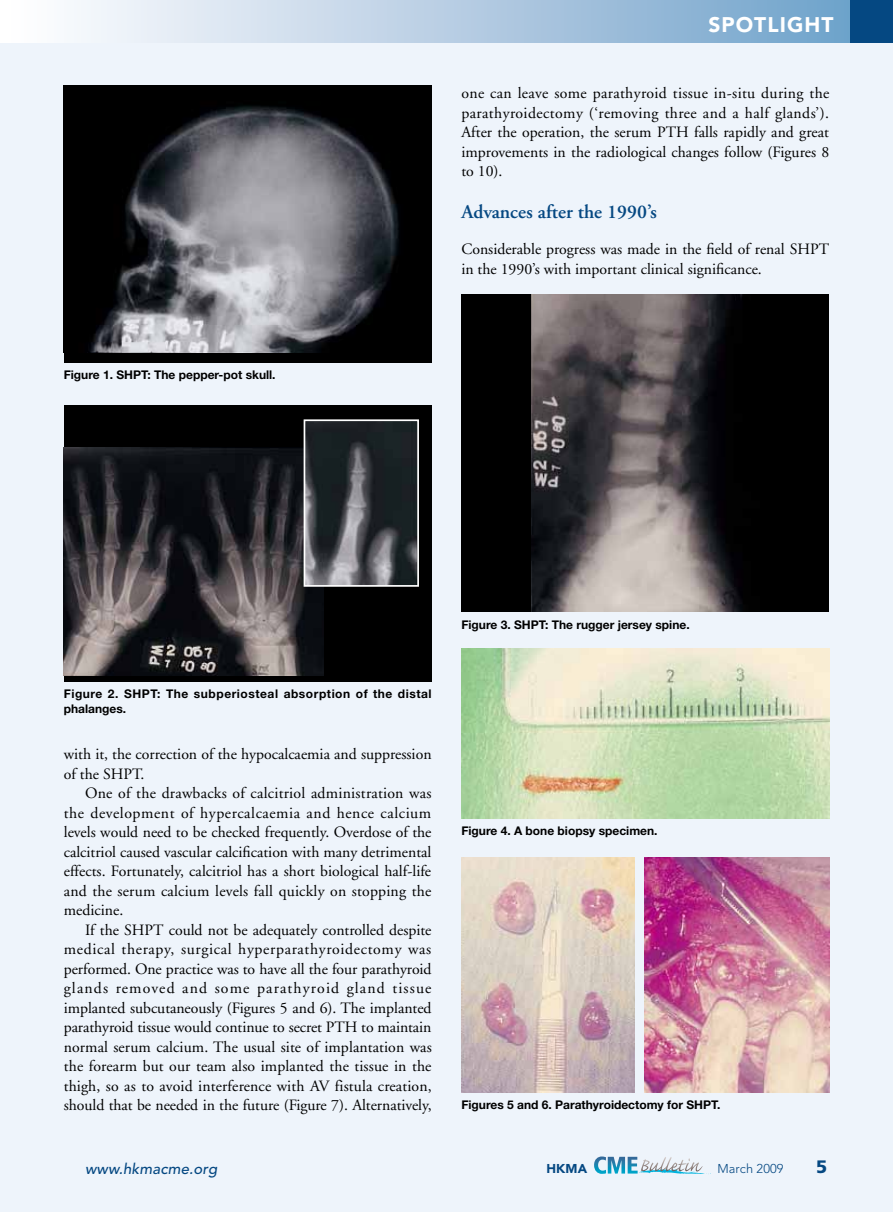
<style>
.page{position:relative;width:893px;height:1212px;background:#fff}
.page>*{position:absolute;margin:0;border:0;box-sizing:border-box;transform-origin:0 0}
.t1{font:900 21px "Avenir LT Std";letter-spacing:.05em;color:#fff}
.t2{font:600 19.5px "Adobe Garamond";color:#054882}
.t3{font:900 18px "Frutiger LT Std";color:#054882}
.t4{font:15.75px/19.5px "Adobe Garamond";color:#000;text-align:justify}
.t5{font:italic 500 15px "Avenir LT Std";letter-spacing:.01em;color:#054882}
.t6{font:300 12.75px "Avenir LT Std";letter-spacing:.01em;color:#054882}
.t7{font:900 12.75px "Avenir LT Std";color:#054882}
.t8{font:700 12px "Helvetica Neue LT Std";color:#000}
.t9{font:700 12px/15px "Helvetica Neue LT Std";letter-spacing:.045em;color:#000}
</style>
<div class="page">
<div style="left:0;top:24px;width:893px;height:1188px;background:#eef4fb"></div>
<div style="left:0;top:0;width:850px;height:43px;background:linear-gradient(to right,#fff,#72a2ca)"></div>
<div style="left:850px;top:0;width:43px;height:43px;background:#054882"></div>
<svg style="left:594px;top:1156px;width:117px;height:18px"></svg>
<div style="left:64px;top:85px;width:368px;height:277px;background:#000"></div>
<img style="left:87px;top:106px;width:312px;height:247px">
<div style="left:64px;top:405px;width:368px;height:277px;background:#000"></div>
<img style="left:64px;top:447px;width:259px;height:228px">
<img style="left:307px;top:422px;width:109px;height:162px">
<div style="left:304px;top:419px;width:115px;height:168px;border:2px solid #fff"></div>
<img style="left:461px;top:648px;width:368px;height:171px">
<img style="left:461px;top:857px;width:174px;height:236px">
<img style="left:644px;top:857px;width:185px;height:235px">
<div style="left:461px;top:294px;width:368px;height:318px;background:#000"></div>
<img style="left:531px;top:294px;width:212px;height:318px">
<h1 class="t1" style="left:708px;top:12px;width:127px">SPOTLIGHT</h1>
<p class="t8" style="left:64px;top:367px;width:213px">Figure 1. SHPT: The pepper-pot skull.</p>
<p class="t4" style="left:461px;top:84px;width:370px">one can leave some parathyroid tissue in-situ during the parathyroidectomy (‘removing three and a half glands’).<br>After the operation, the serum PTH falls rapidly and great improvements in the radiological changes follow (Figures 8 to 10).</p>
<p class="t2" style="left:461px;top:201px;width:197px">Advances after the 1990’s</p>
<p class="t4" style="left:461px;top:240px;width:369px">Considerable progress was made in the field of renal SHPT in the 1990’s with important clinical significance.</p>
<p class="t9" style="left:64px;top:686px;width:369px">Figure 2. SHPT: The subperiosteal absorption of the distal phalanges.</p>
<p class="t4" style="left:64px;top:745px;width:369px">with it, the correction of the hypocalcaemia and suppression of the SHPT.</p>
<p class="t4" style="left:64px;top:784px;width:369px;text-indent:21px">One of the drawbacks of calcitriol administration was the development of hypercalcaemia and hence calcium levels would need to be checked frequently. Overdose of the calcitriol caused vascular calcification with many detrimental effects. Fortunately, calcitriol has a short biological half-life and the serum calcium levels fall quickly on stopping the medicine.</p>
<p class="t4" style="left:64px;top:920px;width:369px;text-indent:21px">If the SHPT could not be adequately controlled despite medical therapy, surgical hyperparathyroidectomy was performed. One practice was to have all the four parathyroid glands removed and some parathyroid gland tissue implanted subcutaneously (Figures 5 and 6). The implanted parathyroid tissue would continue to secret PTH to maintain normal serum calcium. The usual site of implantation was the forearm but our team also implanted the tissue in the thigh, so as to avoid interference with AV fistula creation, should that be needed in the future (Figure 7). Alternatively,</p>
<p class="t8" style="left:461px;top:617px;width:230px">Figure 3. SHPT: The rugger jersey spine.</p>
<p class="t8" style="left:461px;top:823px;width:198px">Figure 4. A bone biopsy specimen.</p>
<p class="t8" style="left:461px;top:1097px;width:261px">Figures 5 and 6. Parathyroidectomy for SHPT.</p>
<p class="t5" style="left:85px;top:1160px;width:134px">www.hkmacme.org</p>
<p class="t7" style="left:546px;top:1160px;width:42px">HKMA</p>
<p class="t6" style="left:717px;top:1161px;width:68px">March 2009</p>
<p class="t3" style="left:816px;top:1156px;width:13px">5</p>
</div>
